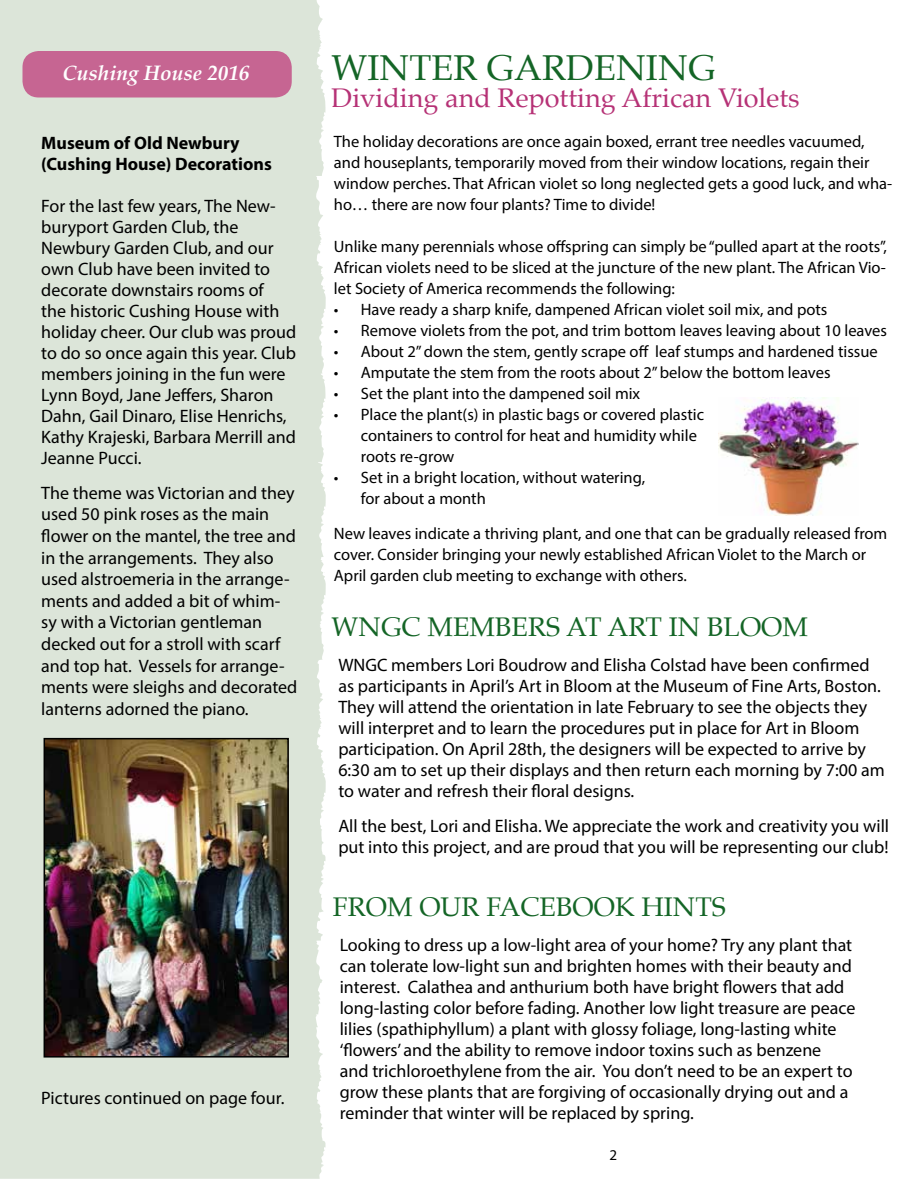
<style>
.page{position:relative;width:918px;height:1188px;background:#fff}
.page>*{position:absolute;margin:0;border:0;box-sizing:border-box;transform-origin:0 0}
.t1{font:36px "Palatino";color:#146526}
.t2{font:27px "Palatino";color:#146526}
.t3{font:27px "Palatino";color:#b63276}
.t4{font:italic 700 21px "Palatino";color:#fff}
.t5{font:18px/21px "Myriad Pro";color:#000}
.t6{font:700 18px/21px "Myriad Pro";color:#000}
.t7{font:16.5px/21px "Myriad Pro";color:#000}
.t8{font:15px "Myriad Pro";color:#000}
</style>
<div class="page">
<div style="left:0;top:0;width:326px;height:1179px;background:#dce5d9"></div>
<div style="left:22px;top:51px;width:270px;height:47px;background:#c66592;border-radius:16px"></div>
<img style="left:718px;top:398px;width:140px;height:117px">
<img style="left:47px;top:741px;width:239px;height:314px">
<div style="left:44px;top:738px;width:245px;height:320px;border:2px solid #000"></div>
<p class="t4" style="left:62px;top:56px;width:189px">Cushing House 2016</p>
<p class="t6" style="left:41px;top:132px;width:232px">Museum of Old Newbury (Cushing House) Decorations</p>
<p class="t5" style="left:41px;top:195px;width:256px">For the last few years, The New&shy;buryport Garden Club, the<br>Newbury Garden Club, and our own Club have been invited to decorate downstairs rooms of<br>the historic Cushing House with holiday cheer. Our club was proud to do so once again this year. Club members joining in the fun were<br>Lynn Boyd, Jane Jeffers, Sharon<br>Dahn, Gail Dinaro, Elise Henrichs,<br>Kathy Krajeski, Barbara Merrill and<br>Jeanne Pucci.</p>
<p class="t5" style="left:41px;top:482px;width:258px;line-height:21.6px">The theme was Victorian and they used 50 pink roses as the main flower on the mantel, the tree and in the arrangements. They also used alstroemeria in the arrange&shy;ments and added a bit of whim&shy;sy with a Victorian gentleman decked out for a stroll with scarf and top hat. Vessels for arrange&shy;ments were sleighs and decorated lanterns adorned the piano.</p>
<p class="t5" style="left:41px;top:1087px;width:245px">Pictures continued on page four.</p>
<h1 class="t1" style="left:332px;top:38px;width:385px">WINTER GARDENING</h1>
<h2 class="t3" style="left:332px;top:75px;width:470px">DIVIDING AND REPOTTING AFRICAN VIOLETS</h2>
<p class="t7" style="left:334px;top:131px;width:560px">The holiday decorations are once again boxed, errant tree needles vacuumed, and houseplants, temporarily moved from their window locations, regain their window perches. That African violet so long neglected gets a good luck, and wha&shy;ho… there are now four plants? Time to divide!</p>
<p class="t7" style="left:334px;top:236px;width:554px;text-align:justify">Unlike many perennials whose offspring can simply be “pulled apart at the roots”, African violets need to be sliced at the juncture of the new plant. The African Vio&shy;let Society of America recommends the following:</p>
<p class="t7" style="left:334px;top:299px;width:495px">• Have ready a sharp knife, dampened African violet soil mix, and pots</p>
<p class="t7" style="left:334px;top:320px;width:555px">• Remove violets from the pot, and trim bottom leaves leaving about 10 leaves</p>
<p class="t7" style="left:334px;top:341px;width:545px">• About 2” down the stem, gently scrape off leaf stumps and hardened tissue</p>
<p class="t7" style="left:334px;top:362px;width:498px">• Amputate the stem from the roots about 2” below the bottom leaves</p>
<p class="t7" style="left:334px;top:383px;width:308px">• Set the plant into the dampened soil mix</p>
<p class="t7" style="left:361px;top:404px;width:345px;text-indent:-27px">• Place the plant(s) in plastic bags or covered plastic containers to control for heat and humidity while roots re-grow</p>
<p class="t7" style="left:361px;top:467px;width:286px;text-indent:-27px">• Set in a bright location, without watering, for about a month</p>
<p class="t7" style="left:334px;top:522px;width:555px">New leaves indicate a thriving plant, and one that can be gradually released from cover. Consider bringing your newly established African Violet to the March or<br>April garden club meeting to exchange with others.</p>
<h2 class="t2" style="left:332px;top:604px;width:49px">WNGC</h2>
<h2 class="t2" style="left:428px;top:604px;width:382px">MEMBERS AT ART IN BLOOM</h2>
<p class="t5" style="left:338px;top:654px;width:548px">WNGC members Lori Boudrow and Elisha Colstad have been confirmed as participants in April’s Art in Bloom at the Museum of Fine Arts, Boston.<br>They will attend the orientation in late February to see the objects they will interpret and to learn the procedures put in place for Art in Bloom participation. On April 28th, the designers will be expected to arrive by 6:30 am to set up their displays and then return each morning by 7:00 am to water and refresh their floral designs.</p>
<p class="t5" style="left:338px;top:815px;width:552px">All the best, Lori and Elisha. We appreciate the work and creativity you will put into this project, and are proud that you will be representing our club!</p>
<h2 class="t2" style="left:333px;top:884px;width:392px">FROM OUR FACEBOOK HINTS</h2>
<p class="t5" style="left:340px;top:934px;width:517px">Looking to dress up a low-light area of your home? Try any plant that can tolerate low-light sun and brighten homes with their beauty and interest. Calathea and anthurium both have bright flowers that add long-lasting color before fading. Another low light treasure are peace lilies (spathiphyllum) a plant with glossy foliage, long-lasting white ‘flowers’ and the ability to remove indoor toxins such as benzene<br>and trichloroethylene from the air. You don’t need to be an expert to grow these plants that are forgiving of occasionally drying out and a reminder that winter will be replaced by spring.</p>
<p class="t8" style="left:609px;top:1145px;width:9px">2</p>
</div>
